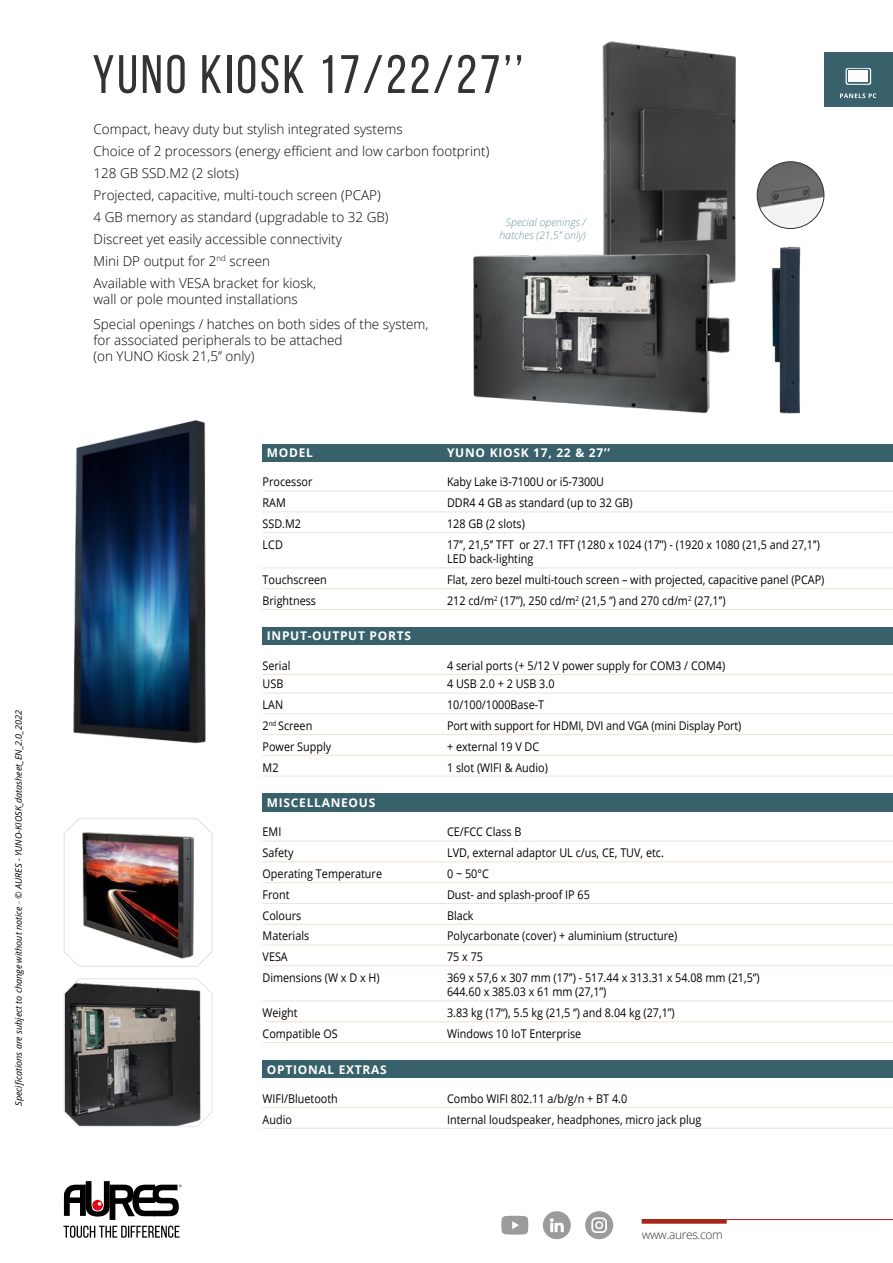
<style>
.page{position:relative;width:893px;height:1263px;background:#fff}
.page>*{position:absolute;margin:0;border:0;box-sizing:border-box;transform-origin:0 0}
.t1{font:54px "Bebas Neue";letter-spacing:.05em;color:#333}
.t2{font:300 13.5px/22px "Open Sans";color:#000}
.t3{font:12px/14.4px "Open Sans";color:#000;scale:.9 1}
.t4{font:700 12px "Open Sans";letter-spacing:.06em;color:#fff}
.t5{font:300 12px "Open Sans";letter-spacing:-.03em;color:#333}
.t6{font:italic 300 10.5px/12.6px "Open Sans";color:#6b969b;text-align:right}
.t7{font:italic 9px "Open Sans";color:#000}
.s1{font-weight:300}
</style>
<div class="page">
<svg style="left:63px;top:1181px;width:119px;height:57px"></svg>
<div style="left:824px;top:52px;width:69px;height:55px;background:#39616c"></div>
<svg style="left:840px;top:93px;width:36px;height:5px"></svg>
<svg style="left:846px;top:68px;width:25px;height:17px"></svg>
<div style="left:848px;top:71px;width:20px;height:11px;background:#fff"></div>
<div style="left:642px;top:1219px;width:85px;height:5px;background:#a62617"></div>
<hr style="left:642px;top:1219px;width:251px;height:1px;background:#a62617">
<svg style="left:585px;top:1211px;width:28px;height:28px"></svg>
<svg style="left:543px;top:1211px;width:28px;height:28px"></svg>
<svg style="left:501px;top:1216px;width:27px;height:18px"></svg>
<div style="left:263px;top:444px;width:630px;height:17px;background:#39616b"></div>
<hr style="left:263px;top:491px;width:630px;height:1px;background:#f6dfd9">
<hr style="left:263px;top:511px;width:630px;height:1px;background:#f6dfd9">
<hr style="left:263px;top:532px;width:630px;height:1px;background:#f6dfd9">
<hr style="left:263px;top:567px;width:630px;height:1px;background:#f6dfd9">
<hr style="left:263px;top:588px;width:630px;height:1px;background:#f6dfd9">
<hr style="left:263px;top:609px;width:630px;height:1px;background:#f6dfd9">
<div style="left:263px;top:627px;width:630px;height:18px;background:#39616b"></div>
<hr style="left:263px;top:674px;width:630px;height:1px;background:#f6dfd9">
<hr style="left:263px;top:693px;width:630px;height:1px;background:#f6dfd9">
<hr style="left:263px;top:713px;width:630px;height:1px;background:#f6dfd9">
<hr style="left:263px;top:734px;width:630px;height:1px;background:#f6dfd9">
<hr style="left:263px;top:755px;width:630px;height:1px;background:#f6dfd9">
<hr style="left:263px;top:776px;width:630px;height:1px;background:#f6dfd9">
<div style="left:263px;top:792px;width:630px;height:19px;background:#39616b"></div>
<hr style="left:263px;top:841px;width:630px;height:1px;background:#f6dfd9">
<hr style="left:263px;top:861px;width:630px;height:1px;background:#f6dfd9">
<hr style="left:263px;top:882px;width:630px;height:1px;background:#f6dfd9">
<hr style="left:263px;top:903px;width:630px;height:1px;background:#f6dfd9">
<hr style="left:263px;top:924px;width:630px;height:1px;background:#f6dfd9">
<hr style="left:263px;top:945px;width:630px;height:1px;background:#f6dfd9">
<hr style="left:263px;top:965px;width:630px;height:1px;background:#f6dfd9">
<hr style="left:263px;top:1000px;width:630px;height:1px;background:#f6dfd9">
<hr style="left:263px;top:1021px;width:630px;height:1px;background:#f6dfd9">
<hr style="left:263px;top:1042px;width:630px;height:1px;background:#f6dfd9">
<div style="left:263px;top:1060px;width:630px;height:18px;background:#39616b"></div>
<hr style="left:263px;top:1107px;width:630px;height:1px;background:#f6dfd9">
<hr style="left:263px;top:1128px;width:630px;height:1px;background:#f6dfd9">
<img style="left:63px;top:818px;width:150px;height:149px">
<svg style="left:63px;top:978px;width:150px;height:149px;background:#646463"></svg>
<img style="left:73px;top:420px;width:133px;height:324px">
<img style="left:602px;top:41px;width:134px;height:203px">
<img style="left:473px;top:244px;width:263px;height:170px">
<img style="left:771px;top:246px;width:30px;height:168px">
<img style="left:757px;top:162px;width:67px;height:66px;border-radius:33px">
<div style="left:757px;top:162px;width:67px;height:67px;border:1px solid #333;border-radius:50%"></div>
<p class="t7" style="left:12px;top:1106px;width:397px;rotate:-90deg">Specifications are subject to change without notice <span class="s1">-</span> © AURES - YUNO-KIOSK_datasheet_EN_2.0_2022</p>
<h1 class="t1" style="left:92px;top:45px;width:432px">YUNO KIOSK 17/22/27’’</h1>
<p class="t2" style="left:94px;top:117px;width:397px">Compact, heavy duty but stylish integrated systems<br>Choice of 2 processors (energy efficient and low carbon footprint)<br>128 GB SSD.M2 (2 slots)<br>Projected, capacitive, multi-touch screen (PCAP)<br>4 GB memory as standard (upgradable to 32 GB)<br>Discreet yet easily accessible connectivity<br>Mini DP output for 2<sup>nd</sup> screen<br>Available with VESA bracket for kiosk,</p>
<p class="t2" style="left:94px;top:286px;width:336px;line-height:24.8px">wall or pole mounted installations<br>Special openings / hatches on both sides of the system,</p>
<p class="t2" style="left:94px;top:332px;width:250px;line-height:16.2px">for associated peripherals to be attached (on YUNO Kiosk 21,5’’ only)</p>
<p class="t6" style="left:499px;top:216px;width:88px">Special openings / hatches (21,5’’ only)</p>
<p class="t4" style="left:267px;top:444px;width:48px">MODEL</p>
<p class="t4" style="left:447px;top:444px;width:164px">YUNO KIOSK 17, 22 &amp; 27’’</p>
<p class="t3" style="left:263px;top:475px;width:57px">Processor</p>
<p class="t3" style="left:447px;top:475px;width:176px">Kaby Lake i3-7100U or i5-7300U</p>
<p class="t3" style="left:263px;top:495px;width:27px">RAM</p>
<p class="t3" style="left:447px;top:495px;width:208px">DDR4 4 GB as standard (up to 32 GB)</p>
<p class="t3" style="left:263px;top:516px;width:44px">SSD.M2</p>
<p class="t3" style="left:447px;top:516px;width:88px">128 GB (2 slots)</p>
<p class="t3" style="left:263px;top:537px;width:24px">LCD</p>
<p class="t3" style="left:447px;top:537px;width:416px">17’’, 21,5’’ TFT or 27.1 TFT (1280 x 1024 (17’’) - (1920 x 1080 (21,5 and 27,1’’)<br>LED back-lighting</p>
<p class="t3" style="left:263px;top:572px;width:73px">Touchscreen</p>
<p class="t3" style="left:447px;top:572px;width:421px">Flat, zero bezel multi-touch screen – with projected, capacitive panel (PCAP)</p>
<p class="t3" style="left:263px;top:593px;width:61px">Brightness</p>
<p class="t3" style="left:447px;top:593px;width:311px">212 cd/m<sup>2</sup> (17’’), 250 cd/m<sup>2</sup> (21,5 ‘’) and 270 cd/m<sup>2</sup> (27,1’’)</p>
<p class="t4" style="left:267px;top:628px;width:146px">INPUT-OUTPUT PORTS</p>
<p class="t3" style="left:263px;top:658px;width:32px">Serial</p>
<p class="t3" style="left:447px;top:658px;width:311px">4 serial ports (+ 5/12 V power supply for COM3 / COM4)</p>
<p class="t3" style="left:263px;top:676px;width:25px">USB</p>
<p class="t3" style="left:447px;top:676px;width:121px">4 USB 2.0 + 2 USB 3.0</p>
<p class="t3" style="left:263px;top:697px;width:24px">LAN</p>
<p class="t3" style="left:447px;top:697px;width:109px">10/100/1000Base-T</p>
<p class="t3" style="left:263px;top:718px;width:57px">2<sup>nd</sup> Screen</p>
<p class="t3" style="left:447px;top:718px;width:328px">Port with support for HDMI, DVI and VGA (mini Display Port)</p>
<p class="t3" style="left:263px;top:739px;width:78px">Power Supply</p>
<p class="t3" style="left:447px;top:739px;width:104px">+ external 19 V DC</p>
<p class="t3" style="left:263px;top:760px;width:19px">M2</p>
<p class="t3" style="left:447px;top:760px;width:114px">1 slot (WIFI &amp; Audio)</p>
<p class="t4" style="left:267px;top:794px;width:110px">MISCELLANEOUS</p>
<p class="t3" style="left:263px;top:825px;width:22px">EMI</p>
<p class="t3" style="left:447px;top:825px;width:84px">CE/FCC Class B</p>
<p class="t3" style="left:263px;top:845px;width:36px">Safety</p>
<p class="t3" style="left:447px;top:845px;width:242px">LVD, external adaptor UL c/us, CE, TUV, etc.</p>
<p class="t3" style="left:263px;top:866px;width:134px">Operating Temperature</p>
<p class="t3" style="left:447px;top:866px;width:48px">0 ~ 50°C</p>
<p class="t3" style="left:263px;top:887px;width:31px">Front</p>
<p class="t3" style="left:447px;top:887px;width:160px">Dust- and splash-proof IP 65</p>
<p class="t3" style="left:263px;top:908px;width:45px">Colours</p>
<p class="t3" style="left:447px;top:908px;width:31px">Black</p>
<p class="t3" style="left:263px;top:928px;width:53px">Materials</p>
<p class="t3" style="left:447px;top:928px;width:257px">Polycarbonate (cover) + aluminium (structure)</p>
<p class="t3" style="left:263px;top:949px;width:29px">VESA</p>
<p class="t3" style="left:447px;top:949px;width:41px">75 x 75</p>
<p class="t3" style="left:263px;top:970px;width:132px">Dimensions (W x D x H)</p>
<p class="t3" style="left:447px;top:970px;width:349px">369 x 57,6 x 307 mm (17’’) - 517.44 x 313.31 x 54.08 mm (21,5‘’)<br>644.60 x 385.03 x 61 mm (27,1’’)</p>
<p class="t3" style="left:263px;top:1005px;width:41px">Weight</p>
<p class="t3" style="left:447px;top:1005px;width:254px">3.83 kg (17‘‘), 5.5 kg (21,5 ‘’) and 8.04 kg (27,1’’)</p>
<p class="t3" style="left:263px;top:1026px;width:85px">Compatible OS</p>
<p class="t3" style="left:447px;top:1026px;width:151px">Windows 10 IoT Enterprise</p>
<p class="t4" style="left:267px;top:1061px;width:122px">OPTIONAL EXTRAS</p>
<p class="t3" style="left:263px;top:1091px;width:85px">WIFI/Bluetooth</p>
<p class="t3" style="left:447px;top:1091px;width:202px">Combo WIFI 802.11 a/b/g/n + BT 4.0</p>
<p class="t3" style="left:263px;top:1112px;width:34px">Audio</p>
<p class="t3" style="left:447px;top:1112px;width:284px">Internal loudspeaker, headphones, micro jack plug</p>
<p class="t5" style="left:642px;top:1226px;width:83px">www.aures.com</p>
</div>
